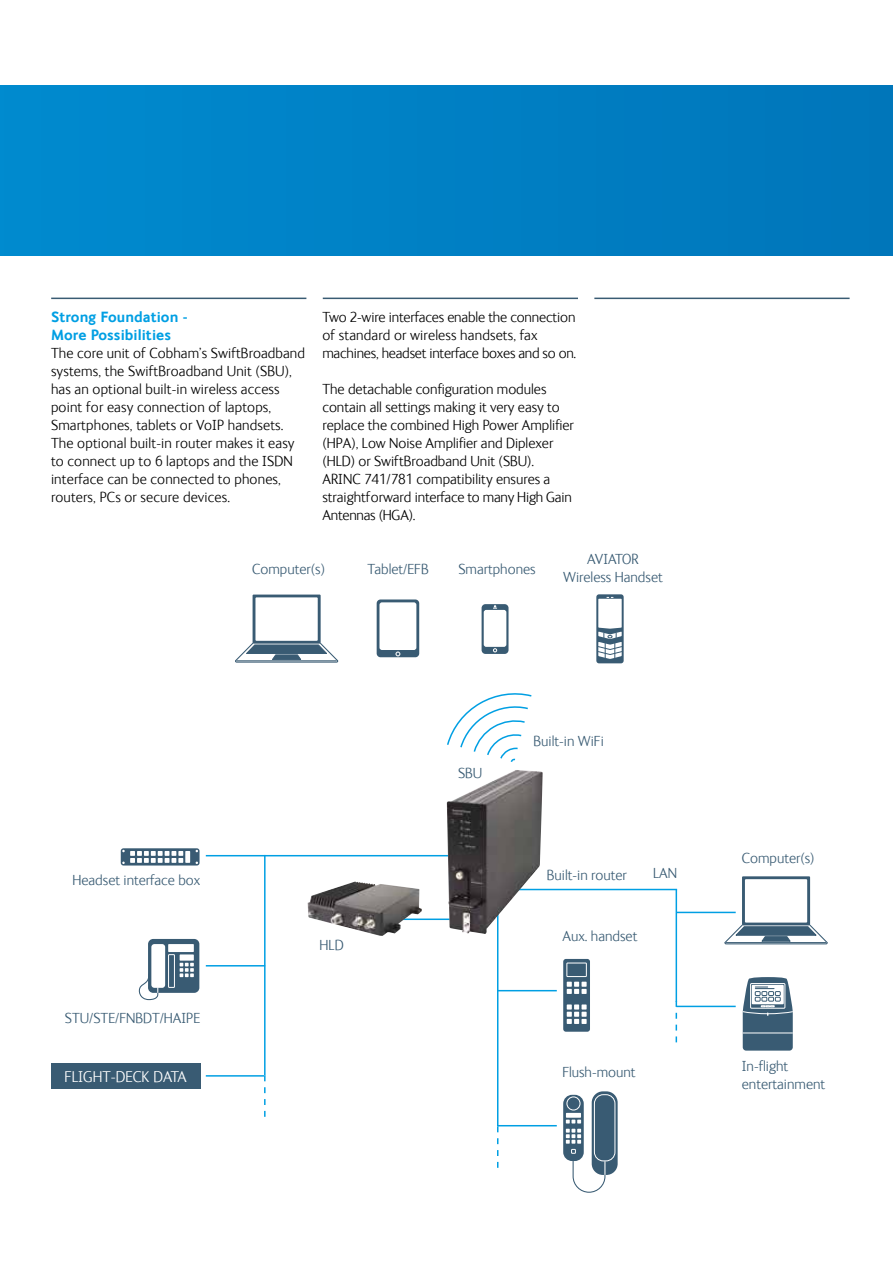
<style>
.page{position:relative;width:893px;height:1263px;background:#fff}
.page>*{position:absolute;margin:0;border:0;box-sizing:border-box;transform-origin:0 0}
.t1{font:300 16.05px "FS Ingrid";color:#fff}
.t2{font:300 15px/18px "FS Ingrid";color:#000}
.t3{font:300 15px/18px "FS Ingrid";color:#395b73}
.t4{font:700 15px/18px "FS Ingrid";letter-spacing:.005em;color:#009fe3}
</style>
<div class="page">
<hr style="left:386px;top:918px;width:72px;height:2px;background:#009fe3">
<hr style="left:511px;top:889px;width:166px;height:1px;background:#009fe3">
<hr style="left:206px;top:855px;width:261px;height:1px;background:#009fe3">
<svg style="left:676px;top:1002px;width:1px;height:40px"></svg>
<hr style="left:676px;top:889px;width:1px;height:113px;background:#009fe3">
<hr style="left:264px;top:855px;width:2px;height:220px;background:#009fe3">
<hr style="left:206px;top:1075px;width:59px;height:1px;background:#009fe3">
<hr style="left:206px;top:965px;width:59px;height:1px;background:#009fe3">
<hr style="left:497px;top:906px;width:1px;height:220px;background:#009fe3">
<svg style="left:497px;top:1126px;width:1px;height:42px"></svg>
<hr style="left:497px;top:1125px;width:60px;height:1px;background:#009fe3">
<hr style="left:497px;top:990px;width:60px;height:1px;background:#009fe3">
<hr style="left:676px;top:1006px;width:60px;height:1px;background:#009fe3">
<hr style="left:676px;top:912px;width:60px;height:1px;background:#009fe3">
<svg style="left:264px;top:1075px;width:2px;height:42px"></svg>
<div style="left:563px;top:959px;width:27px;height:73px;background:#395b73;border-radius:3px"></div>
<svg style="left:567px;top:1004px;width:20px;height:20px"></svg>
<svg style="left:566px;top:962px;width:21px;height:32px"></svg>
<div style="left:0;top:85px;width:893px;height:170px;background:#0080c4"></div>
<hr style="left:51px;top:298px;width:255px;height:1px;background:#395b73">
<hr style="left:323px;top:298px;width:255px;height:1px;background:#395b73">
<hr style="left:594px;top:298px;width:256px;height:1px;background:#395b73">
<svg style="left:447px;top:693px;width:85px;height:69px"></svg>
<img style="left:307px;top:881px;width:115px;height:55px">
<div style="left:51px;top:1063px;width:149px;height:25px;background:#395b73"></div>
<div style="left:253px;top:594px;width:68px;height:50px;background:#395b73"></div>
<div style="left:255px;top:597px;width:63px;height:44px;background:#fff"></div>
<svg style="left:235px;top:642px;width:104px;height:21px"></svg>
<hr style="left:237px;top:660px;width:99px;height:1px;background:#395b73">
<svg style="left:742px;top:876px;width:68px;height:49px"></svg>
<div style="left:745px;top:879px;width:62px;height:43px;background:#fff"></div>
<svg style="left:724px;top:924px;width:104px;height:20px"></svg>
<hr style="left:726px;top:942px;width:100px;height:1px;background:#395b73">
<svg style="left:742px;top:977px;width:51px;height:73px"></svg>
<svg style="left:121px;top:848px;width:79px;height:17px"></svg>
<svg style="left:122px;top:850px;width:68px;height:14px"></svg>
<div style="left:148px;top:939px;width:51px;height:54px;background:#395b73;border-radius:5px"></div>
<div style="left:168px;top:944px;width:26px;height:8px;background:#fff"></div>
<div style="left:180px;top:954px;width:14px;height:7px;background:#fff"></div>
<div style="left:168px;top:954px;width:7px;height:34px;border:1px solid #fff"></div>
<svg style="left:180px;top:963px;width:14px;height:14px"></svg>
<div style="left:151px;top:944px;width:14px;height:44px;background:#fff;border-radius:3px"></div>
<svg style="left:138px;top:972px;width:21px;height:29px"></svg>
<svg style="left:563px;top:1095px;width:21px;height:66px"></svg>
<div style="left:592px;top:1091px;width:26px;height:84px;background:#395b73;border-radius:11px"></div>
<svg style="left:566px;top:1113px;width:15px;height:10px"></svg>
<svg style="left:566px;top:1129px;width:15px;height:24px"></svg>
<div style="left:567px;top:1097px;width:13px;height:13px;border:1px solid #fff;border-radius:50%"></div>
<div style="left:594px;top:1094px;width:21px;height:67px;border:1px solid #fff;border-radius:9px"></div>
<svg style="left:572px;top:1159px;width:34px;height:34px"></svg>
<div style="left:377px;top:599px;width:42px;height:58px;background:#395b73;border-radius:4px"></div>
<div style="left:379px;top:602px;width:37px;height:48px;background:#fff;border-radius:2px"></div>
<svg style="left:396px;top:652px;width:4px;height:4px"></svg>
<svg style="left:482px;top:604px;width:26px;height:50px"></svg>
<div style="left:484px;top:610px;width:22px;height:37px;background:#fff;border-radius:2px"></div>
<svg style="left:493px;top:648px;width:4px;height:4px"></svg>
<svg style="left:493px;top:605px;width:4px;height:4px"></svg>
<div style="left:596px;top:594px;width:28px;height:69px;background:#395b73;border-radius:3px"></div>
<svg style="left:598px;top:597px;width:24px;height:62px"></svg>
<img style="left:447px;top:770px;width:96px;height:164px">
<p class="t4" style="left:51px;top:307px;width:138px">Strong Foundation -<br>More Possibilities</p>
<p class="t2" style="left:51px;top:343px;width:255px">The core unit of Cobham’s SwiftBroadband systems, the SwiftBroadband Unit (SBU), has an optional built-in wireless access point for easy connection of laptops, Smartphones, tablets or VoIP handsets.<br>The optional built-in router makes it easy to connect up to 6 laptops and the ISDN interface can be connected to phones, routers, PCs or secure devices.</p>
<p class="t2" style="left:322px;top:307px;width:256px">Two 2-wire interfaces enable the connection of standard or wireless handsets, fax machines, headset interface boxes and so on.</p>
<p class="t2" style="left:322px;top:379px;width:253px">The detachable configuration modules contain all settings making it very easy to replace the combined High Power Amplifier (HPA), Low Noise Amplifier and Diplexer (HLD) or SwiftBroadband Unit (SBU).<br>ARINC 741/781 compatibility ensures a straightforward interface to many High Gain Antennas (HGA).</p>
<p class="t3" style="left:252px;top:559px;width:74px">Computer(s)</p>
<p class="t3" style="left:368px;top:559px;width:63px">Tablet/EFB</p>
<p class="t3" style="left:458px;top:559px;width:79px">Smartphones</p>
<p class="t3" style="left:563px;top:550px;width:101px;text-align:center">AVIATOR<br>Wireless Handset</p>
<p class="t3" style="left:72px;top:870px;width:129px">Headset interface box</p>
<p class="t3" style="left:65px;top:1008px;width:137px">STU/STE/FNBDT/HAIPE</p>
<p class="t1" style="left:64px;top:1066px;width:124px">FLIGHT-DECK DATA</p>
<p class="t3" style="left:320px;top:935px;width:25px">HLD</p>
<p class="t3" style="left:458px;top:763px;width:26px">SBU</p>
<p class="t3" style="left:534px;top:731px;width:72px">Built-in WiFi</p>
<p class="t3" style="left:547px;top:865px;width:81px">Built-in router</p>
<p class="t3" style="left:653px;top:864px;width:25px">LAN</p>
<p class="t3" style="left:562px;top:926px;width:76px">Aux. handset</p>
<p class="t3" style="left:562px;top:1063px;width:75px">Flush-mount</p>
<p class="t3" style="left:742px;top:848px;width:74px">Computer(s)</p>
<p class="t3" style="left:742px;top:1056px;width:85px">In-flight entertainment</p>
</div>
